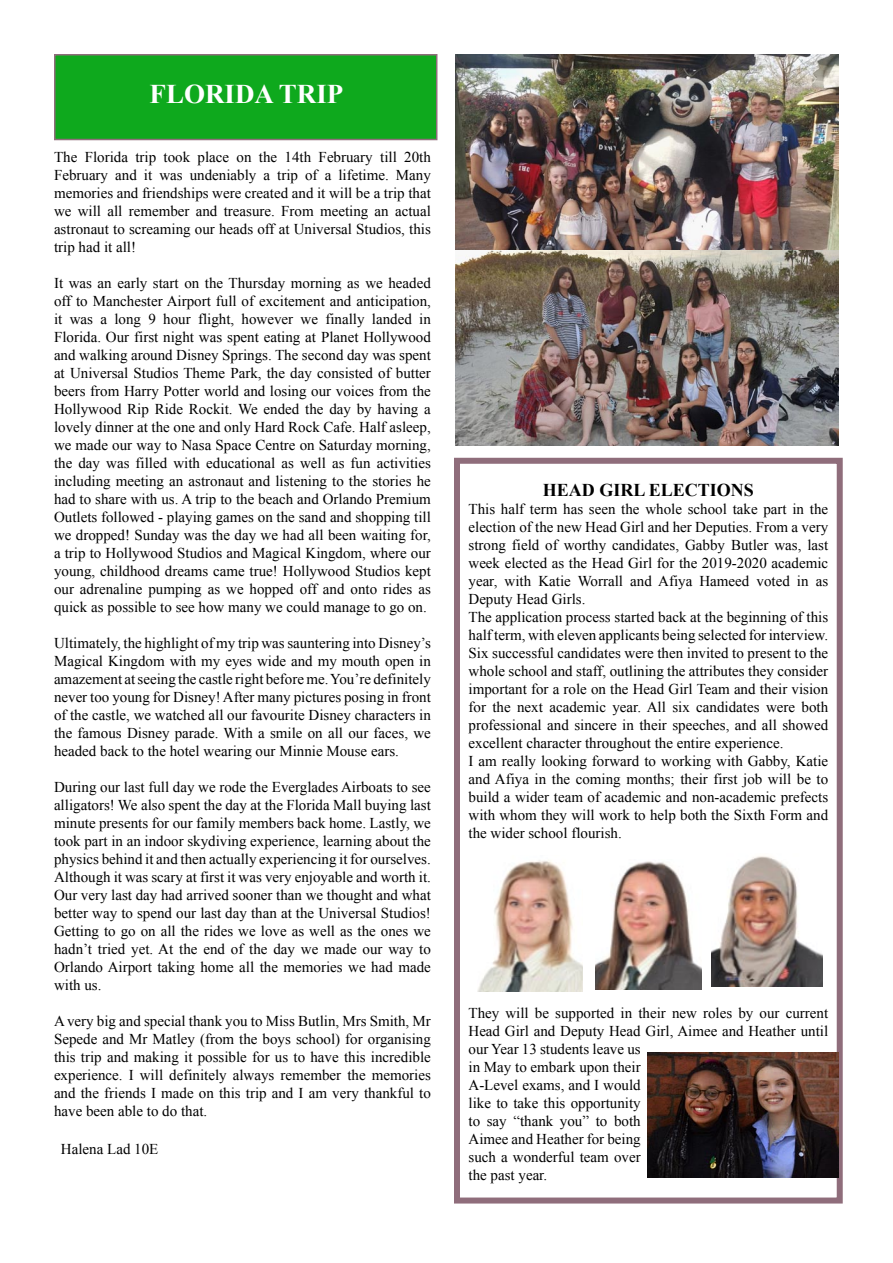
<style>
.page{position:relative;width:893px;height:1263px;background:#fff}
.page>*{position:absolute;margin:0;border:0;box-sizing:border-box;transform-origin:0 0}
.t1{font:700 27px "Times New Roman";color:#fff}
.t2{font:700 18px "Times New Roman";color:#000}
.t3{font:15px/18px "Times New Roman";color:#000;text-align:justify}
</style>
<div class="page">
<div style="left:55px;top:55px;width:382px;height:84px;background:#0ea91d"></div>
<div style="left:54px;top:54px;width:383px;height:86px;border:2px solid #8f6d7b"></div>
<img style="left:455px;top:54px;width:384px;height:197px">
<img style="left:455px;top:251px;width:384px;height:194px">
<div style="left:454px;top:458px;width:389px;height:745px;border:6px solid #8f6d7b"></div>
<img style="left:647px;top:1052px;width:192px;height:126px">
<img style="left:711px;top:856px;width:111px;height:130px">
<img style="left:478px;top:860px;width:105px;height:131px">
<img style="left:595px;top:861px;width:107px;height:128px">
<p class="t1" style="left:150px;top:76px;width:195px">FLORIDA TRIP</p>
<p class="t3" style="left:54px;top:148px;width:378px">The Florida trip took place on the 14th February till 20th February and it was undeniably a trip of a lifetime. Many memories and friendships were created and it will be a trip that we will all remember and treasure. From meeting an actual astronaut to screaming our heads off at Universal Studios, this trip had it all!</p>
<p class="t3" style="left:54px;top:274px;width:378px">It was an early start on the Thursday morning as we headed off to Manchester Airport full of excitement and anticipation, it was a long 9 hour flight, however we finally landed in Florida. Our first night was spent eating at Planet Hollywood and walking around Disney Springs. The second day was spent at Universal Studios Theme Park, the day consisted of butter beers from Harry Potter world and losing our voices from the Hollywood Rip Ride Rockit. We ended the day by having a lovely dinner at the one and only Hard Rock Cafe. Half asleep, we made our way to Nasa Space Centre on Saturday morning, the day was filled with educational as well as fun activities including meeting an astronaut and listening to the stories he had to share with us. A trip to the beach and Orlando Premium Outlets followed - playing games on the sand and shopping till we dropped! Sunday was the day we had all been waiting for, a trip to Hollywood Studios and Magical Kingdom, where our young, childhood dreams came true! Hollywood Studios kept our adrenaline pumping as we hopped off and onto rides as quick as possible to see how many we could manage to go on.</p>
<p class="t3" style="left:54px;top:634px;width:378px">Ultimately, the highlight of my trip was sauntering into Disney’s Magical Kingdom with my eyes wide and my mouth open in amazement at seeing the castle right before me. You’re definitely never too young for Disney! After many pictures posing in front of the castle, we watched all our favourite Disney characters in the famous Disney parade. With a smile on all our faces, we headed back to the hotel wearing our Minnie Mouse ears.</p>
<p class="t3" style="left:54px;top:778px;width:378px">During our last full day we rode the Everglades Airboats to see alligators! We also spent the day at the Florida Mall buying last minute presents for our family members back home. Lastly, we took part in an indoor skydiving experience, learning about the physics behind it and then actually experiencing it for ourselves.<br>Although it was scary at first it was very enjoyable and worth it.<br>Our very last day had arrived sooner than we thought and what better way to spend our last day than at the Universal Studios!<br>Getting to go on all the rides we love as well as the ones we hadn’t tried yet. At the end of the day we made our way to Orlando Airport taking home all the memories we had made with us.</p>
<p class="t3" style="left:54px;top:1012px;width:378px">A very big and special thank you to Miss Butlin, Mrs Smith, Mr Sepede and Mr Matley (from the boys school) for organising this trip and making it possible for us to have this incredible experience. I will definitely always remember the memories and the friends I made on this trip and I am very thankful to have been able to do that.</p>
<p class="t3" style="left:61px;top:1140px;width:99px">Halena Lad 10E</p>
<p class="t2" style="left:543px;top:477px;width:213px">HEAD GIRL ELECTIONS</p>
<p class="t3" style="left:468px;top:499px;width:361px">This half term has seen the whole school take part in the election of the new Head Girl and her Deputies. From a very strong field of worthy candidates, Gabby Butler was, last week elected as the Head Girl for the 2019-2020 academic year, with Katie Worrall and Afiya Hameed voted in as Deputy Head Girls.</p>
<p class="t3" style="left:468px;top:607px;width:361px">The application process started back at the beginning of this half term, with eleven applicants being selected for interview.<br>Six successful candidates were then invited to present to the whole school and staff, outlining the attributes they consider important for a role on the Head Girl Team and their vision for the next academic year. All six candidates were both professional and sincere in their speeches, and all showed excellent character throughout the entire experience.</p>
<p class="t3" style="left:468px;top:751px;width:361px">I am really looking forward to working with Gabby, Katie and Afiya in the coming months; their first job will be to build a wider team of academic and non-academic prefects with whom they will work to help both the Sixth Form and the wider school flourish.</p>
<p class="t3" style="left:468px;top:1003px;width:361px;text-align:left">They will be supported in their new roles by our current<br>Head Girl and Deputy Head Girl, Aimee and Heather until our Year 13 students leave us<br>in May to embark upon their<br>A-Level exams, and I would<br>like to take this opportunity<br>to say “thank you” to both<br>Aimee and Heather for being<br>such a wonderful team over<br>the past year.</p>
</div>
